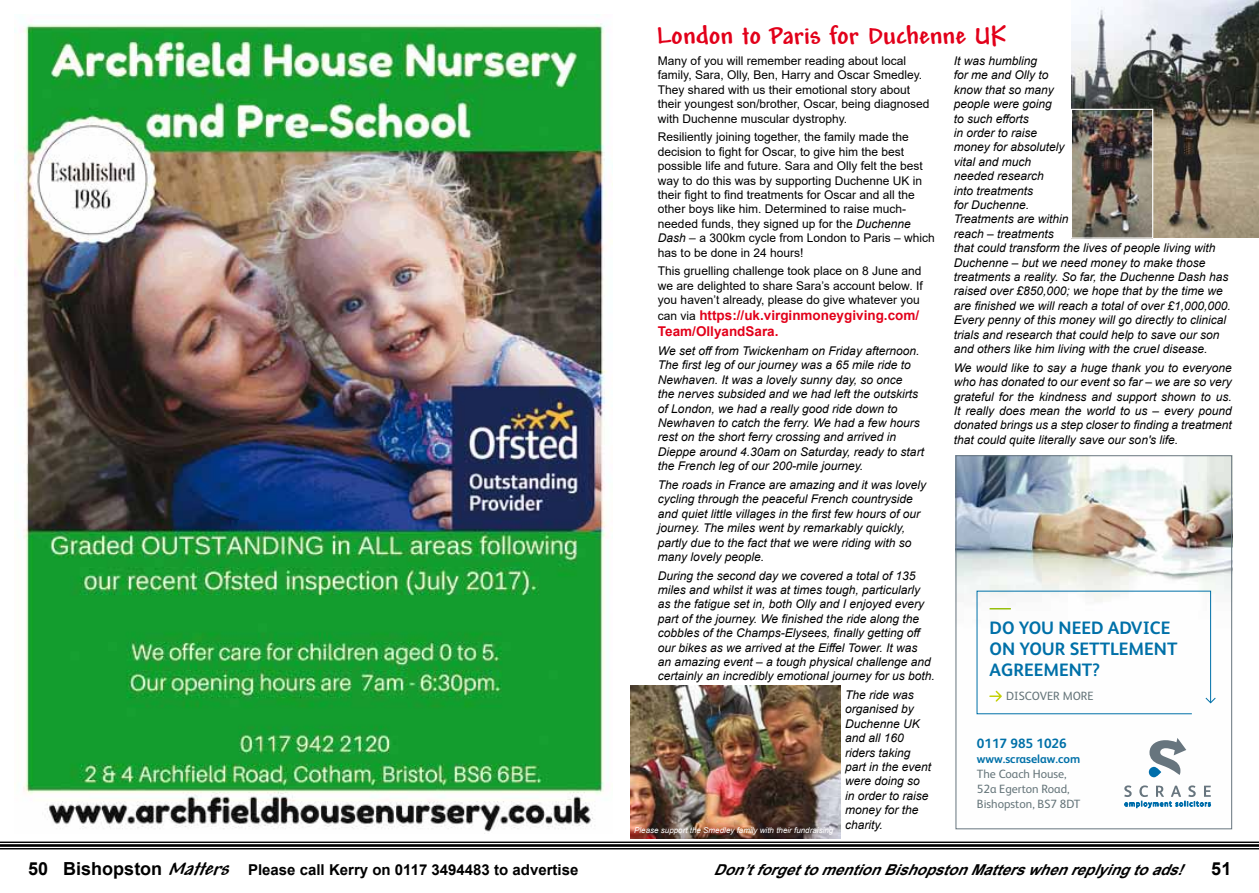
<style>
.page{position:relative;width:1259px;height:893px;background:#fff}
.page>*{position:absolute;margin:0;border:0;box-sizing:border-box;transform-origin:0 0}
.t1{font:700 27px "Andy";color:#e2001a}
.t2{font:700 18px/21px "FS Albert";color:#0070a8}
.t3{font:700 15px "Arial";color:#000}
.t4{font:italic 700 15px "Arial";color:#000}
.t5{font:700 13.5px/16.2px "Arial";color:#e2001a}
.t6{font:700 13.5px "FS Albert";color:#0070a8}
.t7{font:italic 12px/14.4px "Arial";color:#000}
.t8{font:12px/14.4px "Arial";color:#000}
.t9{font:12px/15px "FS Albert";color:#65757a}
.t10{font:700 12px "FS Albert";color:#0070a8}
.t11{font:italic 7.95px "Arial";color:#fff}
.s1{font-style:italic}
.s2{font-weight:400;font-size:12px;color:#000}
.s3{font-size:18px}
.s4{font-family:"Andy";font-style:italic;font-size:21px}
.s5{font-style:normal;font-size:18px}
</style>
<div class="page">
<hr style="left:0;top:842px;width:1259px;height:1px;background:#000">
<hr style="left:0;top:844px;width:1259px;height:3px;background:#000">
<hr style="left:0;top:848px;width:1259px;height:1px;background:#000">
<img style="left:15px;top:14px;width:592px;height:818px">
<img style="left:1072px;top:0;width:187px;height:238px">
<img style="left:631px;top:685px;width:210px;height:153px">
<img style="left:1072px;top:111px;width:79px;height:126px">
<div style="left:1070px;top:109px;width:83px;height:130px;border:1px solid #fff"></div>
<img style="left:957px;top:457px;width:273px;height:352px">
<div style="left:955px;top:455px;width:277px;height:374px;border:1px solid #67757e"></div>
<svg style="left:1149px;top:738px;width:37px;height:37px"></svg>
<svg style="left:1148px;top:767px;width:13px;height:10px"></svg>
<svg style="left:1124px;top:785px;width:87px;height:23px"></svg>
<svg style="left:976px;top:590px;width:240px;height:124px"></svg>
<h1 class="t1" style="left:657px;top:20px;width:351px">London to Paris for Duchenne UK</h1>
<p class="t8" style="left:658px;top:54px;width:273px">Many of you will remember reading about local family, Sara, Olly, Ben, Harry and Oscar Smedley.<br>They shared with us their emotional story about their youngest son/brother, Oscar, being diagnosed with Duchenne muscular dystrophy.</p>
<p class="t8" style="left:658px;top:130px;width:278px">Resiliently joining together, the family made the decision to fight for Oscar, to give him the best possible life and future. Sara and Olly felt the best way to do this was by supporting Duchenne UK in their fight to find treatments for Oscar and all the other boys like him. Determined to raise much&shy;needed funds, they signed up for the <span class="s1">Duchenne Dash</span> – a 300km cycle from London to Paris – which has to be done in 24 hours!</p>
<p class="t8" style="left:658px;top:264px;width:266px;text-align:justify">This gruelling challenge took place on 8 June and we are delighted to share Sara’s account below. If you haven’t already, please do give whatever you</p>
<p class="t5" style="left:658px;top:307px;width:263px"><span class="s2">can via</span> https://uk.virginmoneygiving.com/<br>Team/OllyandSara.</p>
<p class="t7" style="left:658px;top:344px;width:267px">We set off from Twickenham on Friday afternoon.<br>The first leg of our journey was a 65 mile ride to Newhaven. It was a lovely sunny day, so once<br>the nerves subsided and we had left the outskirts of London, we had a really good ride down to Newhaven to catch the ferry. We had a few hours rest on the short ferry crossing and arrived in Dieppe around 4.30am on Saturday, ready to start the French leg of our 200-mile journey.</p>
<p class="t7" style="left:658px;top:478px;width:270px">The roads in France are amazing and it was lovely cycling through the peaceful French countryside and quiet little villages in the first few hours of our journey. The miles went by remarkably quickly, partly due to the fact that we were riding with so many lovely people.</p>
<p class="t7" style="left:658px;top:568px;width:278px">During the second day we covered a total of 135 miles and whilst it was at times tough, particularly as the fatigue set in, both Olly and I enjoyed every part of the journey. We finished the ride along the cobbles of the Champs-Elysees, finally getting off our bikes as we arrived at the Eiffel Tower. It was<br>an amazing event – a tough physical challenge and certainly an incredibly emotional journey for us both.</p>
<p class="t7" style="left:845px;top:688px;width:88px">The ride was organised by<br>Duchenne UK and all 160 riders taking part in the event were doing so in order to raise money for the charity.</p>
<p class="t11" style="left:634px;top:825px;width:201px">Please support the Smedley family with their fundraising</p>
<p class="t7" style="left:954px;top:54px;width:278px">It was humbling<br>for me and Olly to<br>know that so many<br>people were going<br>to such efforts<br>in order to raise<br>money for absolutely<br>vital and much<br>needed research<br>into treatments<br>for Duchenne.<br>Treatments are within<br>reach – treatments<br>that could transform the lives of people living with<br>Duchenne – but we need money to make those treatments a reality. So far, the Duchenne Dash has raised over £850,000; we hope that by the time we are finished we will reach a total of over £1,000,000.<br>Every penny of this money will go directly to clinical trials and research that could help to save our son and others like him living with the cruel disease.</p>
<p class="t7" style="left:954px;top:360px;width:279px;text-align:justify">We would like to say a huge thank you to everyone who has donated to our event so far – we are so very grateful for the kindness and support shown to us.<br>It really does mean the world to us – every pound donated brings us a step closer to finding a treatment that could quite literally save our son's life.</p>
<h2 class="t2" style="left:989px;top:617px;width:189px">DO YOU NEED ADVICE<br>ON YOUR SETTLEMENT<br>AGREEMENT?</h2>
<p class="t9" style="left:1006px;top:689px;width:89px">DISCOVER MORE</p>
<p class="t6" style="left:977px;top:736px;width:91px">0117 985 1026</p>
<p class="t10" style="left:977px;top:752px;width:105px">www.scraselaw.com</p>
<p class="t9" style="left:977px;top:766px;width:105px">The Coach House,<br>52a Egerton Road,<br>Bishopston, BS7 8DT</p>
<p class="t3" style="left:28px;top:859px;width:551px"><span class="s3">50 Bishopston</span> <span class="s4">Matters</span> Please call Kerry on 0117 3494483 to advertise</p>
<p class="t4" style="left:713px;top:859px;width:519px">Don’tforgettomentionBishopstonMatterswhenreplyingtoads! <span class="s5">5 1</span></p>
</div>
